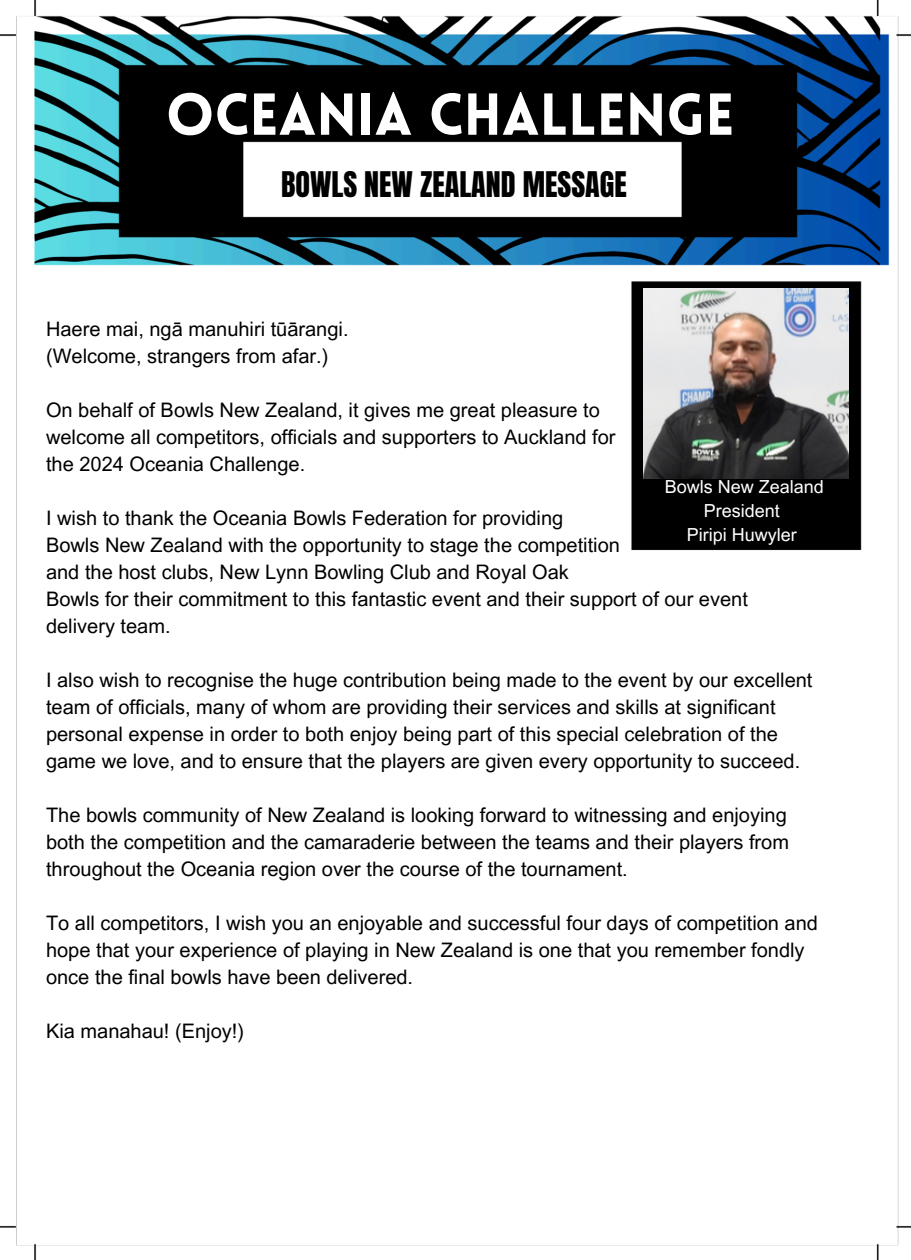
<style>
.page{position:relative;width:911px;height:1260px;background:#fff}
.page>*{position:absolute;margin:0;border:0;box-sizing:border-box;transform-origin:0 0}
.t1{font:900 57.8px "Lovelo";color:#fff}
.t2{font:30px "Anton";color:#000}
.t3{font:20px/27px "Arial MT Pro";color:#000}
.t4{font:18px/24px "Arial MT Pro";color:#fff;text-align:center}
</style>
<div class="page">
<img style="left:16px;top:15px;width:883px;height:1231px">
<img style="left:0;top:0;width:45px;height:45px">
<img style="left:0;top:1216px;width:45px;height:44px">
<img style="left:866px;top:0;width:44px;height:45px">
<img style="left:866px;top:1216px;width:44px;height:44px">
<img style="left:642px;top:288px;width:206px;height:191px">
<p class="t1" style="left:165px;top:91px;width:570px">OCEANIA CHALLENGE</p>
<p class="t2" style="left:281px;top:163px;width:347px">BOWLS NEW ZEALAND MESSAGE</p>
<p class="t3" style="left:46px;top:318px;width:304px">Haere mai, ngā manuhiri tūārangi.</p>
<p class="t3" style="left:46px;top:345px;width:284px">(Welcome, strangers from afar.)</p>
<p class="t3" style="left:46px;top:399px;width:555px">On behalf of Bowls New Zealand, it gives me great pleasure to</p>
<p class="t3" style="left:46px;top:426px;width:570px">welcome all competitors, officials and supporters to Auckland for</p>
<p class="t3" style="left:46px;top:453px;width:260px">the 2024 Oceania Challenge.</p>
<p class="t3" style="left:46px;top:507px;width:518px">I wish to thank the Oceania Bowls Federation for providing</p>
<p class="t3" style="left:46px;top:534px;width:575px">Bowls New Zealand with the opportunity to stage the competition</p>
<p class="t3" style="left:46px;top:561px;width:524px">and the host clubs, New Lynn Bowling Club and Royal Oak</p>
<p class="t3" style="left:46px;top:588px;width:703px">Bowls for their commitment to this fantastic event and their support of our event delivery team.</p>
<p class="t3" style="left:46px;top:669px;width:767px">I also wish to recognise the huge contribution being made to the event by our excellent team of officials, many of whom are providing their services and skills at significant personal expense in order to both enjoy being part of this special celebration of the game we love, and to ensure that the players are given every opportunity to succeed.</p>
<p class="t3" style="left:46px;top:804px;width:744px;text-align:justify">The bowls community of New Zealand is looking forward to witnessing and enjoying both the competition and the camaraderie between the teams and their players from throughout the Oceania region over the course of the tournament.</p>
<p class="t3" style="left:46px;top:912px;width:773px">To all competitors, I wish you an enjoyable and successful four days of competition and hope that your experience of playing in New Zealand is one that you remember fondly once the final bowls have been delivered.</p>
<p class="t3" style="left:46px;top:1020px;width:199px">Kia manahau! (Enjoy!)</p>
<p class="t4" style="left:664px;top:477px;width:161px">Bowls New Zealand<br>President</p>
<p class="t4" style="left:686px;top:525px;width:111px">Piripi Huwyler</p>
</div>
